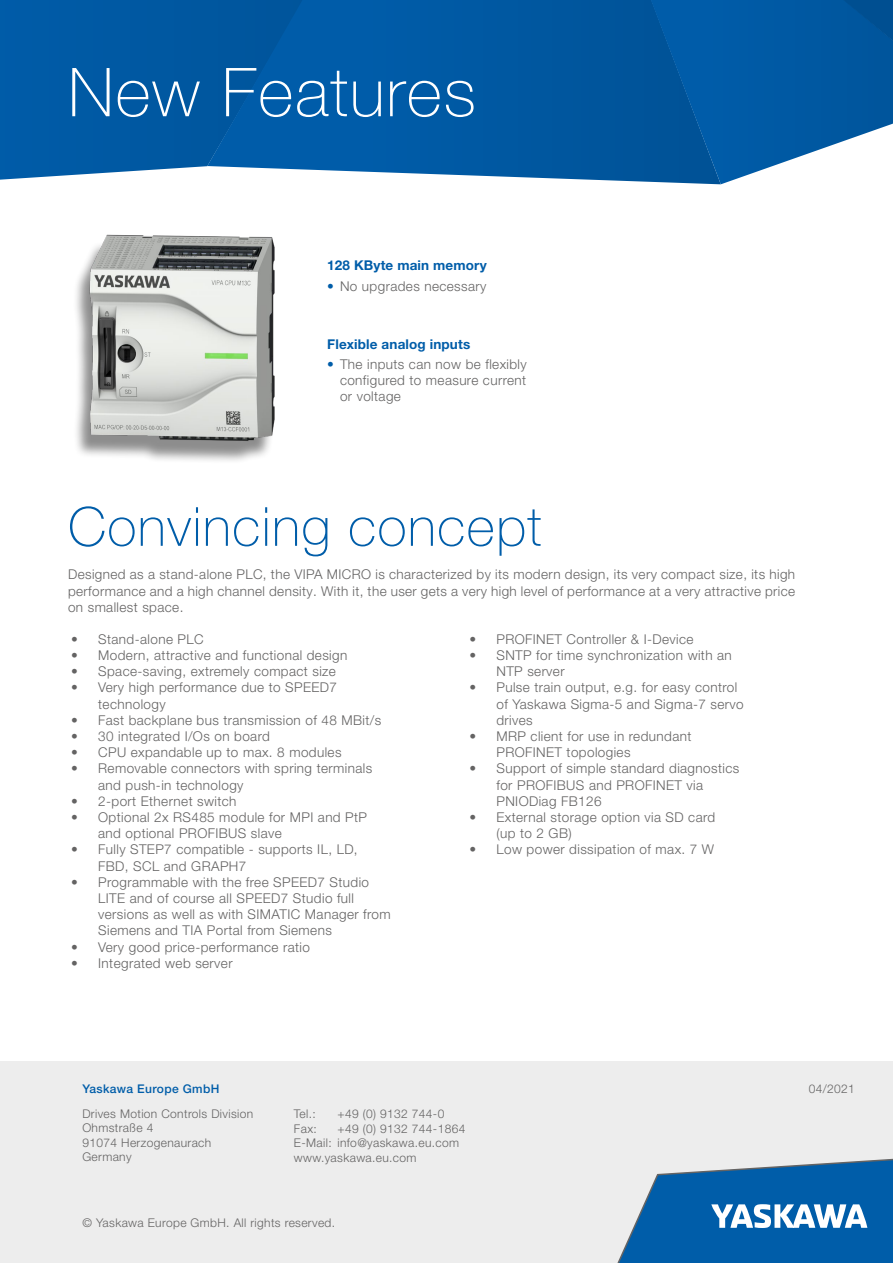
<style>
.page{position:relative;width:893px;height:1263px;background:#fff}
.page>*{position:absolute;margin:0;border:0;box-sizing:border-box;transform-origin:0 0}
.t1{font:100 67.5px "Helvetica Neue LT Pro";letter-spacing:.025em;color:#fff}
.t2{font:100 54px "Helvetica Neue LT Pro";letter-spacing:.025em;color:#005da9}
.t3{font:300 13.5px/16.2px "Helvetica Neue LT Pro";letter-spacing:.03em;color:#646363}
.t4{font:700 13.5px "Helvetica Neue LT Pro";letter-spacing:.01em;color:#005da9}
.t5{font:300 12px/14.4px "Helvetica Neue LT Pro";letter-spacing:.03em;color:#646363}
.t6{font:500 12px "Helvetica Neue LTW1 G";letter-spacing:.03em;color:#005da9}
.s1{color:#005da9}
</style>
<div class="page">
<div style="left:0;top:0;width:207px;height:180px;background:#005aa4"></div>
<svg style="left:207px;top:0;width:444px;height:182px;background:#0b60a6"></svg>
<svg style="left:651px;top:0;width:242px;height:184px;background:#1c6aab"></svg>
<div style="left:0;top:1061px;width:893px;height:202px;background:#ededed"></div>
<svg style="left:617px;top:1158px;width:276px;height:105px"></svg>
<div style="left:72px;top:241px;width:202px;height:223px;background:#000;opacity:.45"></div>
<img style="left:81px;top:234px;width:194px;height:214px">
<h1 class="t1" style="left:68px;top:52px;width:409px">New Features</h1>
<p class="t4" style="left:327px;top:257px;width:161px">128 KByte main memory</p>
<p class="t3" style="left:327px;top:277px;width:161px"><span class="s1">•</span> No upgrades necessary</p>
<p class="t4" style="left:327px;top:335px;width:145px">Flexible analog inputs</p>
<p class="t3" style="left:340px;top:356px;width:188px;text-align:justify;text-indent:-13px"><span class="s1">•</span> The inputs can now be flexibly configured to measure current or voltage</p>
<h2 class="t2" style="left:68px;top:494px;width:475px">Convincing concept</h2>
<p class="t3" style="left:68px;top:566px;width:729px;text-align:justify">Designed as a stand-alone PLC, the VIPA MICRO is characterized by its modern design, its very compact size, its high performance and a high channel density. With it, the user gets a very high level of performance at a very attractive price on smallest space.</p>
<p class="t3" style="left:71px;top:630px;width:134px">• Stand-alone PLC</p>
<p class="t3" style="left:71px;top:647px;width:278px">• Modern, attractive and functional design</p>
<p class="t3" style="left:71px;top:663px;width:266px">• Space-saving, extremely compact size</p>
<p class="t3" style="left:98px;top:679px;width:240px;text-indent:-27px">• Very high performance due to SPEED7 technology</p>
<p class="t3" style="left:71px;top:711px;width:311px">• Fast backplane bus transmission of 48 MBit/s</p>
<p class="t3" style="left:71px;top:728px;width:200px">• 30 integrated I/Os on board</p>
<p class="t3" style="left:71px;top:744px;width:272px">• CPU expandable up to max. 8 modules</p>
<p class="t3" style="left:98px;top:760px;width:275px;text-indent:-27px">• Removable connectors with spring terminals and push-in technology</p>
<p class="t3" style="left:71px;top:792px;width:167px">• 2-port Ethernet switch</p>
<p class="t3" style="left:98px;top:809px;width:270px;text-indent:-27px">• Optional 2x RS485 module for MPI and PtP and optional PROFIBUS slave</p>
<p class="t3" style="left:98px;top:841px;width:261px;text-indent:-27px">• Fully STEP7 compatible - supports IL, LD,<br>FBD, SCL and GRAPH7</p>
<p class="t3" style="left:98px;top:873px;width:294px;text-indent:-27px">• Programmable with the free SPEED7 Studio LITE and of course all SPEED7 Studio full versions as well as with SIMATIC Manager from Siemens and TIA Portal from Siemens</p>
<p class="t3" style="left:71px;top:938px;width:240px">• Very good price-performance ratio</p>
<p class="t3" style="left:71px;top:954px;width:163px">• Integrated web server</p>
<p class="t3" style="left:469px;top:630px;width:226px">• PROFINET Controller &amp; I-Device</p>
<p class="t3" style="left:496px;top:647px;width:237px;text-indent:-27px">• SNTP for time synchronization with an<br>NTP server</p>
<p class="t3" style="left:496px;top:679px;width:249px;text-indent:-27px">• Pulse train output, e.g. for easy control of Yaskawa Sigma-5 and Sigma-7 servo drives</p>
<p class="t3" style="left:496px;top:728px;width:196px;text-indent:-27px">• MRP client for use in redundant<br>PROFINET topologies</p>
<p class="t3" style="left:496px;top:760px;width:244px;text-indent:-27px">• Support of simple standard diagnostics for PROFIBUS and PROFINET via<br>PNIODiag FB126</p>
<p class="t3" style="left:496px;top:809px;width:220px;text-indent:-27px">• External storage option via SD card (up to 2 GB)</p>
<p class="t3" style="left:469px;top:841px;width:246px">• Low power dissipation of max. 7 W</p>
<p class="t6" style="left:82px;top:1081px;width:139px">Yaskawa Europe GmbH</p>
<p class="t5" style="left:82px;top:1106px;width:172px">Drives Motion Controls Division<br>Ohmstraße 4<br>91074 Herzogenaurach<br>Germany</p>
<p class="t5" style="left:294px;top:1107px;width:23px">Tel.:</p>
<p class="t5" style="left:337px;top:1107px;width:108px">+49 (0) 9132 744-0</p>
<p class="t5" style="left:294px;top:1121px;width:24px">Fax:</p>
<p class="t5" style="left:294px;top:1121px;width:173px;text-indent:44px">+49 (0) 9132 744-1864<br>E-Mail: info@yaskawa.eu.com www.yaskawa.eu.com</p>
<p class="t5" style="left:82px;top:1215px;width:254px">© Yaskawa Europe GmbH. All rights reserved.</p>
<p class="t5" style="left:809px;top:1081px;width:48px">04/2021</p>
</div>
